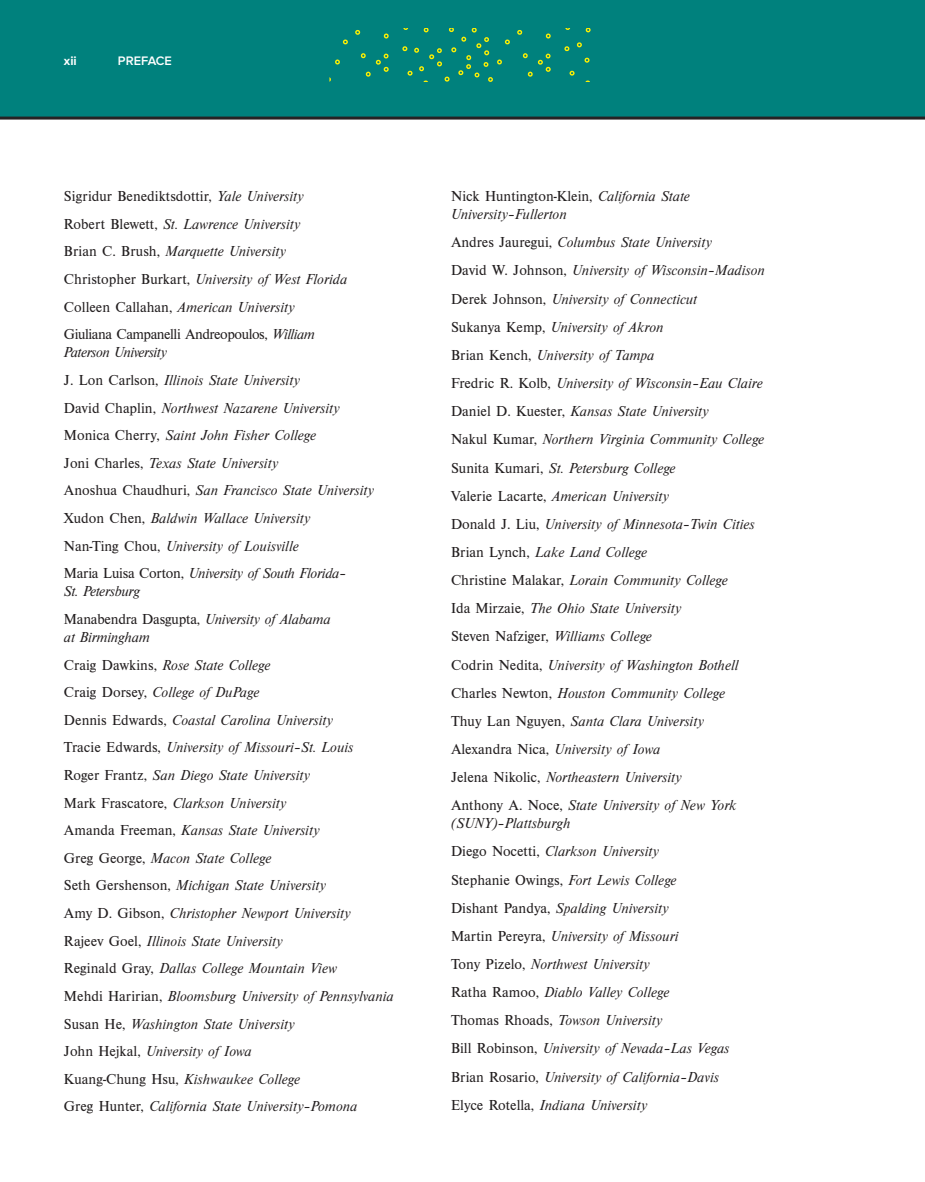
<style>
.page{position:relative;width:925px;height:1182px;background:#fff}
.page>*{position:absolute;margin:0;border:0;box-sizing:border-box;transform-origin:0 0}
.fak_lu{font:italic 15px/18px "Nimbus Rom DOT";color:#231f20}
.fak_lu-2{font:15px "Nimbus Rom DOT";color:#231f20}
.fak_lu-3{font:15px/18px "Nimbus Rom DOT";letter-spacing:-.03em;color:#231f20}
.fak_lu-4{font:italic 15px/18px "Nimbus Rom DOT";letter-spacing:-.02em;color:#231f20}
.rhv{font:600 12.75px "Proxima Nova";color:#fff}
.rhv-2{font:700 12.75px "Proxima Nova";color:#fff}
.s1{font-style:italic}
.s2{font-style:normal}
</style>
<div class="page">
<div style="left:0;top:0;width:925px;height:118px;background:#00817d"></div>
<hr style="left:0;top:116px;width:925px;height:3px;background:#262324">
<svg style="left:361px;top:53px;width:28px;height:24px"></svg>
<svg style="left:384px;top:34px;width:5px;height:5px"></svg>
<svg style="left:335px;top:59px;width:5px;height:5px"></svg>
<svg style="left:343px;top:40px;width:5px;height:4px"></svg>
<svg style="left:355px;top:30px;width:5px;height:5px"></svg>
<svg style="left:523px;top:53px;width:28px;height:24px"></svg>
<svg style="left:546px;top:34px;width:5px;height:5px"></svg>
<svg style="left:517px;top:30px;width:5px;height:5px"></svg>
<svg style="left:564px;top:46px;width:5px;height:5px"></svg>
<svg style="left:586px;top:28px;width:5px;height:4px"></svg>
<svg style="left:569px;top:71px;width:5px;height:5px"></svg>
<svg style="left:577px;top:42px;width:5px;height:5px"></svg>
<svg style="left:584px;top:58px;width:5px;height:5px"></svg>
<svg style="left:402px;top:28px;width:108px;height:54px"></svg>
<p class="rhv-2" style="left:64px;top:53px;width:14px">xii</p>
<p class="rhv" style="left:118px;top:53px;width:55px">PREFACE</p>
<p class="fak_lu-2" style="left:64px;top:188px;width:241px">Sigridur Benediktsdottir, <span class="s1">Yale University</span></p>
<p class="fak_lu" style="left:64px;top:215px;width:238px"><span class="s2">Robert Blewett,</span> St. Lawrence University</p>
<p class="fak_lu" style="left:64px;top:243px;width:223px"><span class="s2">Brian C. Brush,</span> Marquette University</p>
<p class="fak_lu" style="left:64px;top:270px;width:285px"><span class="s2">Christopher Burkart,</span> University of West Florida</p>
<p class="fak_lu" style="left:64px;top:298px;width:232px"><span class="s2">Colleen Callahan,</span> American University</p>
<p class="fak_lu-3" style="left:64px;top:325px;width:253px">Giuliana Campanelli Andreopoulos, <span class="s1">William<br>Paterson University</span></p>
<p class="fak_lu" style="left:64px;top:371px;width:237px"><span class="s2">J. Lon Carlson,</span> Illinois State University</p>
<p class="fak_lu" style="left:64px;top:399px;width:277px"><span class="s2">David Chaplin,</span> Northwest Nazarene University</p>
<p class="fak_lu" style="left:64px;top:426px;width:254px"><span class="s2">Monica Cherry,</span> Saint John Fisher College</p>
<p class="fak_lu" style="left:64px;top:454px;width:216px"><span class="s2">Joni Charles,</span> Texas State University</p>
<p class="fak_lu" style="left:64px;top:481px;width:312px"><span class="s2">Anoshua Chaudhuri,</span> San Francisco State University</p>
<p class="fak_lu" style="left:64px;top:509px;width:248px"><span class="s2">Xudon Chen,</span> Baldwin Wallace University</p>
<p class="fak_lu" style="left:64px;top:537px;width:236px"><span class="s2">Nan-Ting Chou,</span> University of Louisville</p>
<p class="fak_lu-4" style="left:64px;top:564px;width:284px"><span class="s2">Maria Luisa Corton,</span> University of South Florida–<br>St. Petersburg</p>
<p class="fak_lu" style="left:64px;top:610px;width:268px"><span class="s2">Manabendra Dasgupta,</span> University of Alabama at Birmingham</p>
<p class="fak_lu" style="left:64px;top:655px;width:208px"><span class="s2">Craig Dawkins,</span> Rose State College</p>
<p class="fak_lu" style="left:64px;top:683px;width:197px"><span class="s2">Craig Dorsey,</span> College of DuPage</p>
<p class="fak_lu" style="left:64px;top:711px;width:270px"><span class="s2">Dennis Edwards,</span> Coastal Carolina University</p>
<p class="fak_lu" style="left:64px;top:738px;width:291px"><span class="s2">Tracie Edwards,</span> University of Missouri–St. Louis</p>
<p class="fak_lu" style="left:64px;top:766px;width:247px"><span class="s2">Roger Frantz,</span> San Diego State University</p>
<p class="fak_lu" style="left:64px;top:793px;width:224px"><span class="s2">Mark Frascatore,</span> Clarkson University</p>
<p class="fak_lu" style="left:64px;top:821px;width:257px"><span class="s2">Amanda Freeman,</span> Kansas State University</p>
<p class="fak_lu" style="left:64px;top:849px;width:209px"><span class="s2">Greg George,</span> Macon State College</p>
<p class="fak_lu" style="left:64px;top:876px;width:264px"><span class="s2">Seth Gershenson,</span> Michigan State University</p>
<p class="fak_lu" style="left:64px;top:904px;width:288px"><span class="s2">Amy D. Gibson,</span> Christopher Newport University</p>
<p class="fak_lu" style="left:64px;top:931px;width:220px"><span class="s2">Rajeev Goel,</span> Illinois State University</p>
<p class="fak_lu" style="left:64px;top:959px;width:275px"><span class="s2">Reginald Gray,</span> Dallas College Mountain View</p>
<p class="fak_lu" style="left:64px;top:987px;width:331px"><span class="s2">Mehdi Haririan,</span> Bloomsburg University of Pennsylvania</p>
<p class="fak_lu" style="left:64px;top:1014px;width:232px"><span class="s2">Susan He,</span> Washington State University</p>
<p class="fak_lu" style="left:64px;top:1042px;width:189px"><span class="s2">John Hejkal,</span> University of Iowa</p>
<p class="fak_lu" style="left:64px;top:1069px;width:238px"><span class="s2">Kuang-Chung Hsu,</span> Kishwaukee College</p>
<p class="fak_lu" style="left:64px;top:1097px;width:295px"><span class="s2">Greg Hunter,</span> California State University–Pomona</p>
<p class="fak_lu" style="left:451px;top:187px;width:241px"><span class="s2">Nick Huntington-Klein,</span> California State<br>University–Fullerton</p>
<p class="fak_lu" style="left:451px;top:234px;width:262px"><span class="s2">Andres Jauregui,</span> Columbus State University</p>
<p class="fak_lu" style="left:451px;top:262px;width:315px"><span class="s2">David W. Johnson,</span> University of Wisconsin–Madison</p>
<p class="fak_lu" style="left:451px;top:290px;width:248px"><span class="s2">Derek Johnson,</span> University of Connecticut</p>
<p class="fak_lu" style="left:451px;top:318px;width:214px"><span class="s2">Sukanya Kemp,</span> University of Akron</p>
<p class="fak_lu" style="left:451px;top:346px;width:205px"><span class="s2">Brian Kench,</span> University of Tampa</p>
<p class="fak_lu" style="left:451px;top:374px;width:313px"><span class="s2">Fredric R. Kolb,</span> University of Wisconsin–Eau Claire</p>
<p class="fak_lu" style="left:451px;top:402px;width:259px"><span class="s2">Daniel D. Kuester,</span> Kansas State University</p>
<p class="fak_lu" style="left:451px;top:430px;width:315px"><span class="s2">Nakul Kumar,</span> Northern Virginia Community College</p>
<p class="fak_lu" style="left:451px;top:459px;width:226px"><span class="s2">Sunita Kumari,</span> St. Petersburg College</p>
<p class="fak_lu" style="left:451px;top:487px;width:220px"><span class="s2">Valerie Lacarte,</span> American University</p>
<p class="fak_lu" style="left:451px;top:515px;width:305px"><span class="s2">Donald J. Liu,</span> University of Minnesota–Twin Cities</p>
<p class="fak_lu" style="left:451px;top:543px;width:198px"><span class="s2">Brian Lynch,</span> Lake Land College</p>
<p class="fak_lu" style="left:451px;top:571px;width:278px"><span class="s2">Christine Malakar,</span> Lorain Community College</p>
<p class="fak_lu" style="left:451px;top:599px;width:232px"><span class="s2">Ida Mirzaie,</span> The Ohio State University</p>
<p class="fak_lu-2" style="left:451px;top:628px;width:203px">Steven Nafziger, <span class="s1">Williams College</span></p>
<p class="fak_lu" style="left:451px;top:655px;width:289px"><span class="s2">Codrin Nedita,</span> University of Washington Bothell</p>
<p class="fak_lu" style="left:451px;top:684px;width:276px"><span class="s2">Charles Newton,</span> Houston Community College</p>
<p class="fak_lu" style="left:451px;top:712px;width:254px"><span class="s2">Thuy Lan Nguyen,</span> Santa Clara University</p>
<p class="fak_lu" style="left:451px;top:740px;width:211px"><span class="s2">Alexandra Nica,</span> University of Iowa</p>
<p class="fak_lu" style="left:451px;top:768px;width:232px"><span class="s2">Jelena Nikolic,</span> Northeastern University</p>
<p class="fak_lu" style="left:451px;top:796px;width:287px"><span class="s2">Anthony A. Noce,</span> State University of New York (SUNY)–Plattsburgh</p>
<p class="fak_lu" style="left:451px;top:842px;width:209px"><span class="s2">Diego Nocetti,</span> Clarkson University</p>
<p class="fak_lu-2" style="left:451px;top:871px;width:227px">Stephanie Owings, <span class="s1">Fort Lewis College</span></p>
<p class="fak_lu" style="left:451px;top:898px;width:219px"><span class="s2">Dishant Pandya,</span> Spalding University</p>
<p class="fak_lu" style="left:451px;top:927px;width:229px"><span class="s2">Martin Pereyra,</span> University of Missouri</p>
<p class="fak_lu" style="left:451px;top:955px;width:200px"><span class="s2">Tony Pizelo,</span> Northwest University</p>
<p class="fak_lu" style="left:451px;top:983px;width:220px"><span class="s2">Ratha Ramoo,</span> Diablo Valley College</p>
<p class="fak_lu" style="left:451px;top:1011px;width:213px"><span class="s2">Thomas Rhoads,</span> Towson University</p>
<p class="fak_lu" style="left:451px;top:1039px;width:280px"><span class="s2">Bill Robinson,</span> University of Nevada–Las Vegas</p>
<p class="fak_lu" style="left:451px;top:1067px;width:269px"><span class="s2">Brian Rosario,</span> University of California–Davis</p>
<p class="fak_lu" style="left:451px;top:1095px;width:198px"><span class="s2">Elyce Rotella,</span> Indiana University</p>
</div>
